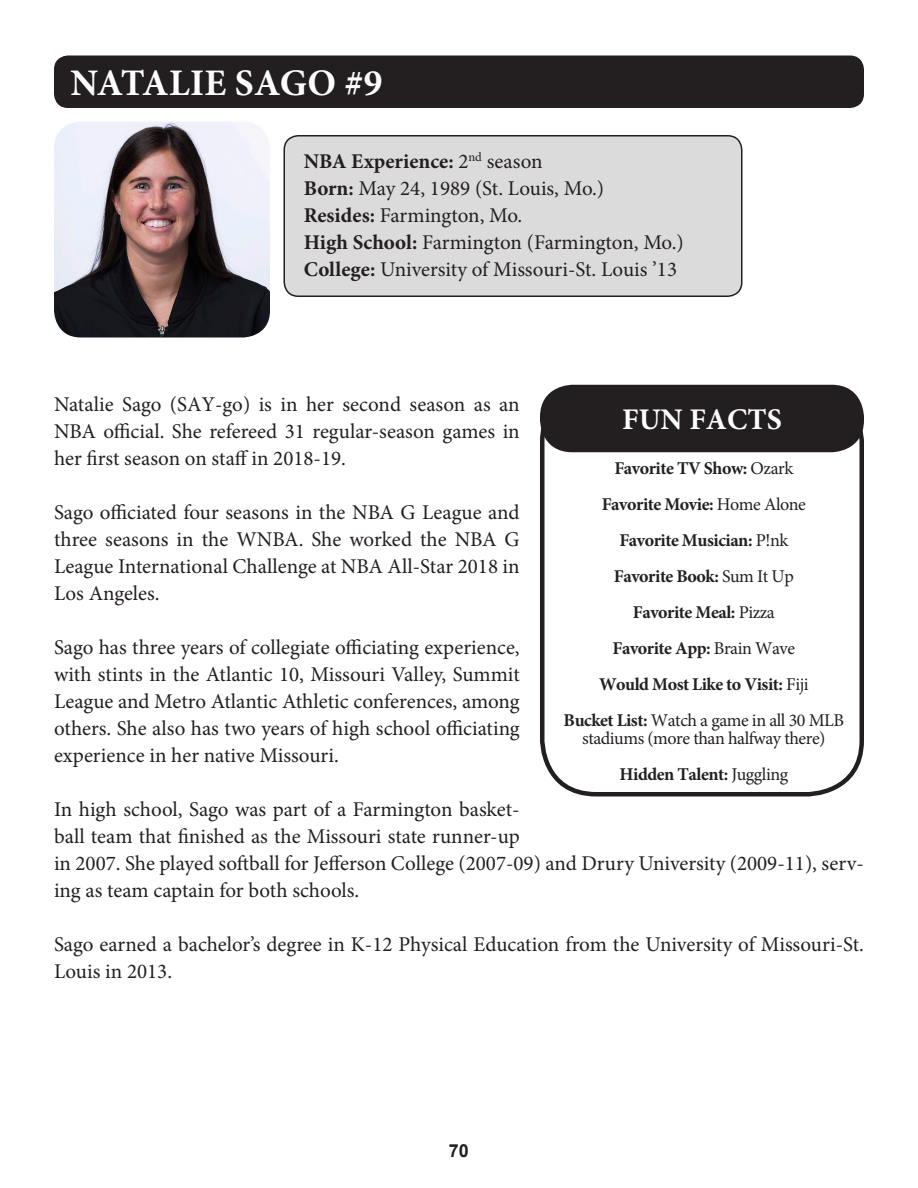
<style>
.page{position:relative;width:918px;height:1188px;background:#fff}
.page>*{position:absolute;margin:0;border:0;box-sizing:border-box;transform-origin:0 0}
.t1{font:700 37.5px "Minion Pro";letter-spacing:.01em;color:#fff}
.t2{font:700 30px "Minion Pro";color:#fff}
.t3{font:21px/27px "Minion Pro";color:#231f20;text-align:justify}
.t4{font:700 21px "Minion Pro";color:#231f20}
.t5{font:700 18px "Minion Pro";letter-spacing:-.025em;color:#231f20}
.t6{font:18px/18px "Minion Pro";letter-spacing:-.025em;color:#231f20;text-align:center}
.t7{font:700 18px "Arial";color:#231f20}
.s1{font-weight:400}
.s2{font-weight:700}
</style>
<div class="page">
<div style="left:284px;top:136px;width:458px;height:160px;background:#dbdbdb;border-radius:14px"></div>
<div style="left:284px;top:135px;width:459px;height:162px;border:2px solid #231f20;border-radius:14px"></div>
<img style="left:54px;top:122px;width:216px;height:216px">
<div style="left:54px;top:56px;width:810px;height:52px;background:#231f20;border-radius:14px"></div>
<div style="left:540px;top:386px;width:324px;height:410px;border:4px solid #231f20;border-radius:54px"></div>
<div style="left:542px;top:387px;width:320px;height:63px;background:#231f20;border-radius:30px"></div>
<div style="left:540px;top:385px;width:324px;height:67px;border:4px solid #231f20;border-radius:30px"></div>
<p class="t1" style="left:70px;top:56px;width:314px">NATALIE SAGO #9</p>
<p class="t4" style="left:304px;top:147px;width:240px">NBA Experience: <span class="s1">2</span><sup>nd</sup> <span class="s1">season</span></p>
<p class="t3" style="left:304px;top:175px;width:302px"><span class="s2">Born:</span> May 24, 1989 (St. Louis, Mo.)</p>
<p class="t3" style="left:304px;top:202px;width:220px"><span class="s2">Resides:</span> Farmington, Mo.</p>
<p class="t3" style="left:304px;top:229px;width:381px"><span class="s2">High School:</span> Farmington (Farmington, Mo.)</p>
<p class="t3" style="left:304px;top:256px;width:375px"><span class="s2">College:</span> University of Missouri-St. Louis ’13</p>
<p class="t3" style="left:54px;top:391px;width:467px">Natalie Sago (SAY-go) is in her second season as an NBA official. She refereed 31 regular-season games in her first season on staff in 2018-19.</p>
<p class="t3" style="left:54px;top:499px;width:467px">Sago officiated four seasons in the NBA G League and three seasons in the WNBA. She worked the NBA G League International Challenge at NBA All-Star 2018 in Los Angeles.</p>
<p class="t3" style="left:54px;top:634px;width:467px">Sago has three years of collegiate officiating experience, with stints in the Atlantic 10, Missouri Valley, Summit League and Metro Atlantic Athletic conferences, among others. She also has two years of high school officiating experience in her native Missouri.</p>
<p class="t3" style="left:54px;top:796px;width:812px;text-align:left">In high school, Sago was part of a Farmington basket-<br>ball team that finished as the Missouri state runner-up<br>in 2007. She played softball for Jefferson College (2007-09) and Drury University (2009-11), serv&shy;ing as team captain for both schools.</p>
<p class="t3" style="left:54px;top:931px;width:812px">Sago earned a bachelor’s degree in K-12 Physical Education from the University of Missouri-St.<br>Louis in 2013.</p>
<p class="t2" style="left:622px;top:398px;width:161px">FUN FACTS</p>
<p class="t5" style="left:614px;top:455px;width:180px">Favorite TV Show: <span class="s1">Ozark</span></p>
<p class="t5" style="left:602px;top:491px;width:206px">Favorite Movie: <span class="s1">Home Alone</span></p>
<p class="t5" style="left:619px;top:527px;width:170px">Favorite Musician: <span class="s1">P!nk</span></p>
<p class="t5" style="left:614px;top:563px;width:181px">Favorite Book: <span class="s1">Sum It Up</span></p>
<p class="t5" style="left:633px;top:599px;width:143px">Favorite Meal: <span class="s1">Pizza</span></p>
<p class="t5" style="left:613px;top:635px;width:184px">Favorite App: <span class="s1">Brain Wave</span></p>
<p class="t5" style="left:599px;top:671px;width:211px">Would Most Like to Visit: <span class="s1">Fiji</span></p>
<p class="t6" style="left:564px;top:711px;width:282px"><span class="s2">Bucket List:</span> Watch a game in all 30 MLB stadiums (more than halfway there)</p>
<p class="t5" style="left:620px;top:761px;width:170px">Hidden Talent: <span class="s1">Juggling</span></p>
<p class="t7" style="left:449px;top:1138px;width:22px">70</p>
</div>
